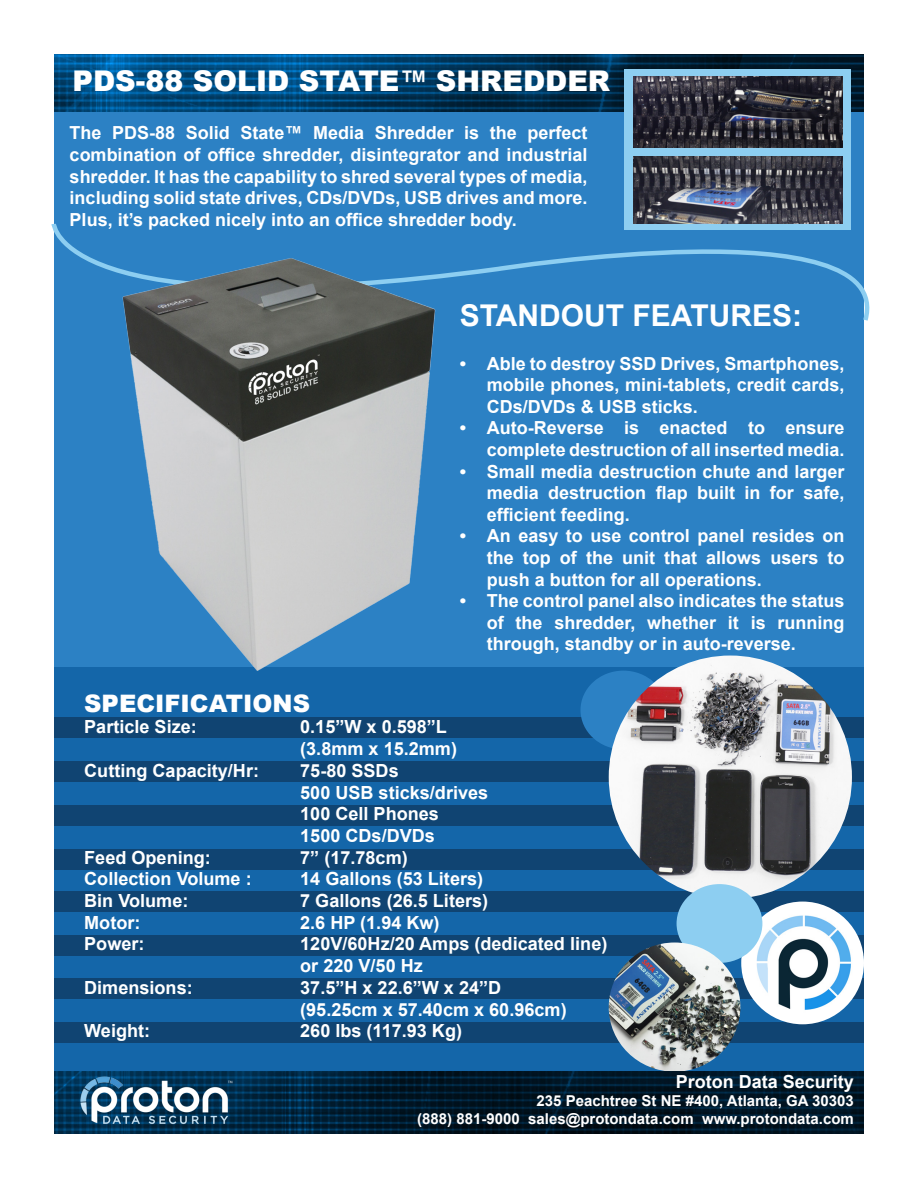
<style>
.page{position:relative;width:918px;height:1188px;background:#fff}
.page>*{position:absolute;margin:0;border:0;box-sizing:border-box;transform-origin:0 0}
.t1{font:700 30px "Arial";color:#fff}
.t2{font:900 28.5px "Arial";color:#fff}
.t3{font:900 24.15px "Arial";color:#fff}
.t4{font:700 18.15px/21.8px "Arial";color:#fff}
.t5{font:700 18px/21.6px "Arial";color:#fff;text-align:justify}
.t6{font:700 15px "Arial";color:#fff}
.s1{font-weight:700}
</style>
<div class="page">
<div style="left:54px;top:112px;width:810px;height:974px;background:#2c81c4"></div>
<img style="left:54px;top:54px;width:810px;height:58px">
<div style="left:54px;top:668px;width:810px;height:466px;background:#1466a9"></div>
<div style="left:624px;top:69px;width:226px;height:161px;background:#8dcef1"></div>
<img style="left:634px;top:77px;width:209px;height:70px">
<div style="left:54px;top:761px;width:810px;height:21px;background:#104472"></div>
<svg style="left:51px;top:206px;width:819px;height:115px"></svg>
<div style="left:54px;top:849px;width:810px;height:21px;background:#104472"></div>
<div style="left:54px;top:805px;width:810px;height:21px;background:#104472"></div>
<div style="left:54px;top:935px;width:810px;height:20px;background:#104472"></div>
<div style="left:54px;top:891px;width:810px;height:20px;background:#104472"></div>
<div style="left:54px;top:1022px;width:810px;height:20px;background:#104472"></div>
<div style="left:54px;top:978px;width:810px;height:20px;background:#104472"></div>
<div style="left:54px;top:718px;width:810px;height:20px;background:#104472"></div>
<img style="left:123px;top:257px;width:312px;height:414px">
<div style="left:580px;top:671px;width:86px;height:78px;background:#2c81c4;border-radius:50%"></div>
<img style="left:609px;top:656px;width:243px;height:243px;border-radius:122px">
<div style="left:741px;top:902px;width:123px;height:122px;background:#fff;border-radius:50%"></div>
<img style="left:749px;top:909px;width:107px;height:108px;border-radius:54px">
<div style="left:677px;top:884px;width:85px;height:79px;background:#8dcef1;border-radius:50%"></div>
<img style="left:609px;top:943px;width:131px;height:128px">
<img style="left:634px;top:157px;width:209px;height:66px">
<img style="left:54px;top:1071px;width:810px;height:62px">
<img style="left:79px;top:1072px;width:161px;height:52px">
<p class="t2" style="left:73px;top:60px;width:539px">PDS-88 SOLID STATE<span class="s1">™</span> SHREDDER</p>
<p class="t5" style="left:70px;top:123px;width:519px">The PDS-88 Solid State™ Media Shredder is the perfect combination of office shredder, disintegrator and industrial shredder. It has the capability to shred several types of media, including solid state drives, CDs/DVDs, USB drives and more.<br>Plus, it’s packed nicely into an office shredder body.</p>
<p class="t1" style="left:460px;top:296px;width:344px">STANDOUT FEATURES:</p>
<p class="t5" style="left:487px;top:353px;width:359px;text-indent:-27px">• Able to destroy SSD Drives, Smartphones, mobile phones, mini-tablets, credit cards, CDs/DVDs &amp; USB sticks.</p>
<p class="t5" style="left:460px;top:418px;width:386px;text-align:right">• Auto-Reverse is enacted to ensure complete destruction of all inserted media.</p>
<p class="t5" style="left:487px;top:461px;width:359px;text-indent:-27px">• Small media destruction chute and larger media destruction flap built in for safe, efficient feeding.</p>
<p class="t5" style="left:487px;top:526px;width:359px;text-indent:-27px">• An easy to use control panel resides on the top of the unit that allows users to push a button for all operations.</p>
<p class="t5" style="left:487px;top:591px;width:359px;text-indent:-27px">• The control panel also indicates the status of the shredder, whether it is running through, standby or in auto-reverse.</p>
<p class="t3" style="left:84px;top:686px;width:227px">SPECIFICATIONS</p>
<p class="t4" style="left:84px;top:717px;width:114px">Particle Size:</p>
<p class="t4" style="left:300px;top:717px;width:148px">0.15”W x 0.598”L</p>
<p class="t4" style="left:300px;top:738px;width:158px">(3.8mm x 15.2mm)</p>
<p class="t4" style="left:84px;top:760px;width:176px">Cutting Capacity/Hr:</p>
<p class="t4" style="left:300px;top:760px;width:100px">75-80 SSDs</p>
<p class="t4" style="left:300px;top:782px;width:190px">500 USB sticks/drives</p>
<p class="t4" style="left:300px;top:804px;width:140px">100 Cell Phones</p>
<p class="t4" style="left:300px;top:825px;width:136px">1500 CDs/DVDs</p>
<p class="t4" style="left:84px;top:847px;width:128px">Feed Opening:</p>
<p class="t4" style="left:300px;top:847px;width:109px">7” (17.78cm)</p>
<p class="t4" style="left:84px;top:869px;width:169px">Collection Volume :</p>
<p class="t4" style="left:300px;top:869px;width:184px">14 Gallons (53 Liters)</p>
<p class="t4" style="left:84px;top:890px;width:106px">Bin Volume:</p>
<p class="t4" style="left:300px;top:890px;width:189px">7 Gallons (26.5 Liters)</p>
<p class="t4" style="left:84px;top:912px;width:58px">Motor:</p>
<p class="t4" style="left:300px;top:912px;width:141px">2.6 HP (1.94 Kw)</p>
<p class="t4" style="left:84px;top:934px;width:62px">Power:</p>
<p class="t4" style="left:300px;top:934px;width:309px">120V/60Hz/20 Amps (dedicated line) or 220 V/50 Hz</p>
<p class="t4" style="left:84px;top:977px;width:110px">Dimensions:</p>
<p class="t4" style="left:300px;top:977px;width:203px">37.5”H x 22.6”W x 24”D</p>
<p class="t4" style="left:300px;top:999px;width:268px">(95.25cm x 57.40cm x 60.96cm)</p>
<p class="t4" style="left:84px;top:1021px;width:67px">Weight:</p>
<p class="t4" style="left:300px;top:1021px;width:163px">260 lbs (117.93 Kg)</p>
<p class="t5" style="left:676px;top:1071px;width:180px">Proton Data Security</p>
<p class="t6" style="left:537px;top:1090px;width:319px">235 Peachtree St NE #400, Atlanta, GA 30303</p>
<p class="t6" style="left:417px;top:1108px;width:438px">(888) 881-9000 sales@protondata.com www.protondata.com</p>
</div>
